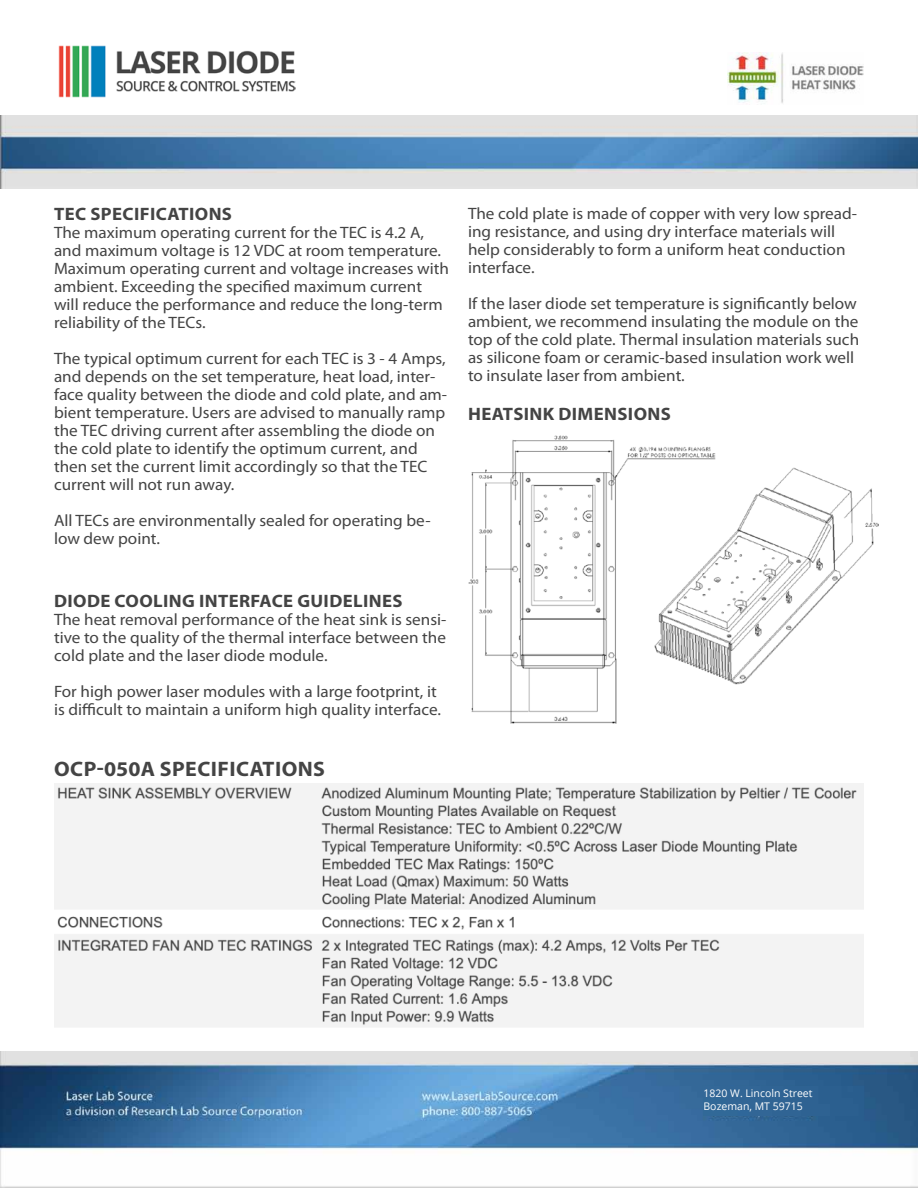
<style>
.page{position:relative;width:918px;height:1188px;background:#fff}
.page>*{position:absolute;margin:0;border:0;box-sizing:border-box;transform-origin:0 0}
.t1{font:700 21px "Myriad Pro";letter-spacing:.02em;color:#444;scale:1.04 1}
.t2{font:700 18px "Myriad Pro";letter-spacing:.02em;color:#444;scale:1.04 1}
.t3{font:16.5px/18px "Myriad Pro";color:#444;scale:1.04 1}
.t4{font:10.5px/12.6px "Open Sans";color:#fff}
</style>
<div class="page">
<img style="left:0;top:1052px;width:918px;height:135px">
<img style="left:58px;top:46px;width:237px;height:51px">
<img style="left:728px;top:53px;width:136px;height:50px">
<img style="left:0;top:116px;width:918px;height:73px">
<img style="left:54px;top:784px;width:809px;height:243px">
<div style="left:703px;top:1087px;width:160px;height:28px;background:#306494"></div>
<img style="left:468px;top:435px;width:410px;height:289px">
<p class="t2" style="left:54px;top:204px;width:173px">TEC SPECIFICATIONS</p>
<p class="t3" style="left:54px;top:223px;width:381px">The maximum operating current for the TEC is 4.2 A, and maximum voltage is 12 VDC at room temperature.<br>Maximum operating current and voltage increases with ambient. Exceeding the specified maximum current will reduce the performance and reduce the long-term reliability of the TECs.</p>
<p class="t3" style="left:54px;top:349px;width:380px">The typical optimum current for each TEC is 3 - 4 Amps, and depends on the set temperature, heat load, inter&shy;face quality between the diode and cold plate, and am&shy;bient temperature. Users are advised to manually ramp the TEC driving current after assembling the diode on the cold plate to identify the optimum current, and then set the current limit accordingly so that the TEC current will not run away.</p>
<p class="t3" style="left:54px;top:511px;width:364px">All TECs are environmentally sealed for operating be&shy;low dew point.</p>
<p class="t2" style="left:54px;top:591px;width:336px">DIODE COOLING INTERFACE GUIDELINES</p>
<p class="t3" style="left:54px;top:610px;width:379px;text-align:justify">The heat removal performance of the heat sink is sensi&shy;tive to the quality of the thermal interface between the cold plate and the laser diode module.</p>
<p class="t3" style="left:54px;top:682px;width:374px">For high power laser modules with a large footprint, it is difficult to maintain a uniform high quality interface.</p>
<p class="t1" style="left:54px;top:757px;width:262px">OCP-050A SPECIFICATIONS</p>
<p class="t3" style="left:468px;top:204px;width:376px">The cold plate is made of copper with very low spread&shy;ing resistance, and using dry interface materials will help considerably to form a uniform heat conduction interface.</p>
<p class="t3" style="left:468px;top:294px;width:378px">If the laser diode set temperature is significantly below ambient, we recommend insulating the module on the top of the cold plate. Thermal insulation materials such as silicone foam or ceramic-based insulation work well to insulate laser from ambient.</p>
<p class="t2" style="left:468px;top:403px;width:196px">HEATSINK DIMENSIONS</p>
<p class="t4" style="left:704px;top:1087px;width:110px">1820 W. Lincoln Street<br>Bozeman, MT 59715</p>
</div>
